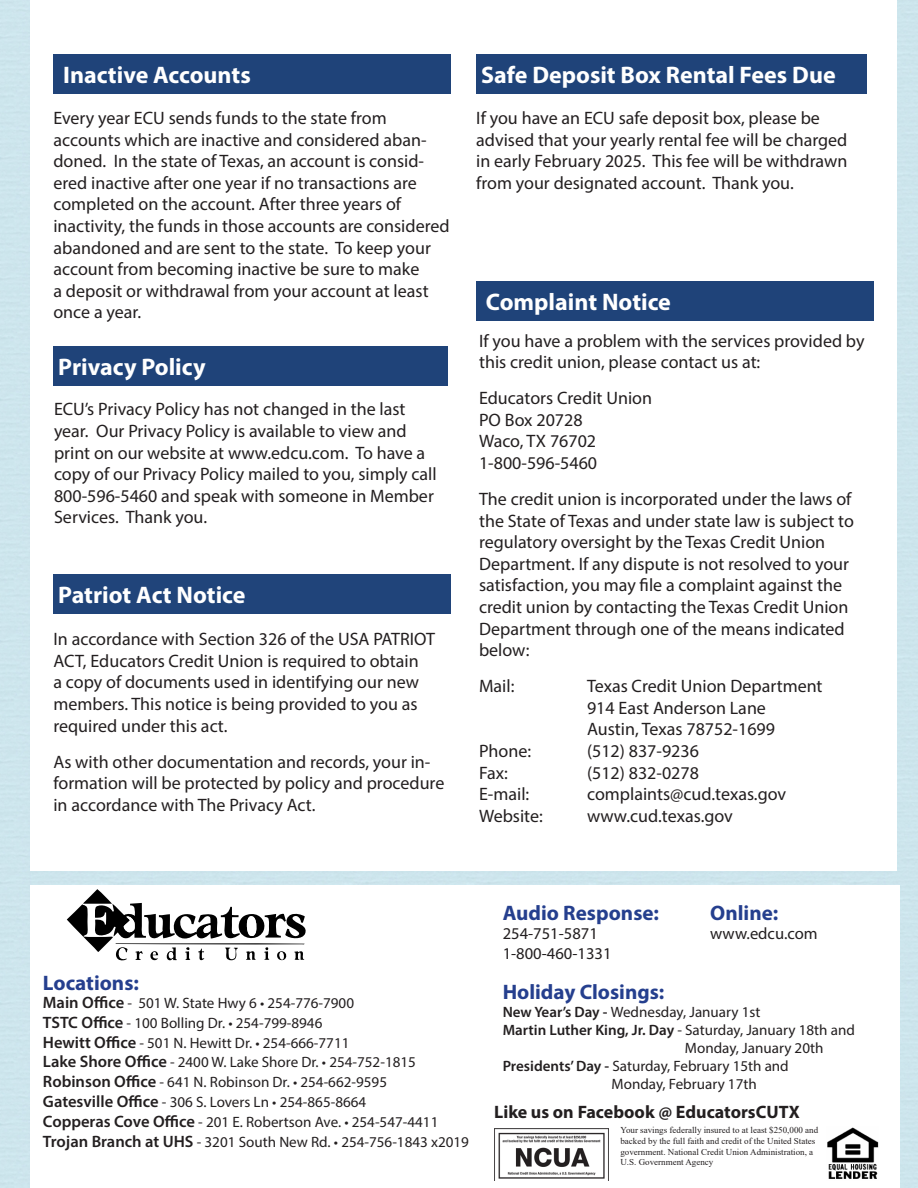
<style>
.page{position:relative;width:918px;height:1188px;background:#fff}
.page>*{position:absolute;margin:0;border:0;box-sizing:border-box;transform-origin:0 0}
.t1{font:700 24px "Myriad Pro";color:#fff}
.t2{font:700 21px "Myriad Pro";color:#253f8e}
.t3{font:18px/21.6px "Myriad Pro";color:#231f20}
.t4{font:700 18px "Myriad Pro";color:#231f20}
.t5{font:16.5px "Myriad Pro";color:#231f20}
.t6{font:15px/18px "Myriad Pro";color:#231f20}
.t7{font:9px/10.8px "Times New Roman";color:#231f20}
.s1{font-weight:600;font-size:16.5px}
.s2{font-weight:600}
</style>
<div class="page">
<svg style="left:66px;top:889px;width:240px;height:72px"></svg>
<img style="left:494px;top:1128px;width:115px;height:53px">
<img style="left:827px;top:1127px;width:51px;height:52px">
<div style="left:476px;top:54px;width:391px;height:39px;background:#1f4379"></div>
<div style="left:476px;top:281px;width:398px;height:39px;background:#1f4379"></div>
<div style="left:53px;top:347px;width:395px;height:39px;background:#1f4379"></div>
<div style="left:53px;top:574px;width:398px;height:40px;background:#20447a"></div>
<div style="left:53px;top:54px;width:398px;height:39px;background:#1f4379"></div>
<p class="t1" style="left:63px;top:59px;width:189px">Inactive Accounts</p>
<p class="t3" style="left:53px;top:107px;width:335px">Every year ECU sends funds to the state from</p>
<p class="t3" style="left:53px;top:129px;width:398px">accounts which are inactive and considered aban&shy;doned. In the state of Texas, an account is consid&shy;ered inactive after one year if no transactions are completed on the account. After three years of inactivity, the funds in those accounts are considered abandoned and are sent to the state. To keep your</p>
<p class="t3" style="left:53px;top:258px;width:377px">account from becoming inactive be sure to make a deposit or withdrawal from your account at least once a year.</p>
<p class="t1" style="left:58px;top:352px;width:149px">Privacy Policy</p>
<p class="t3" style="left:54px;top:398px;width:384px">ECU’s Privacy Policy has not changed in the last year. Our Privacy Policy is available to view and print on our website at www.edcu.com. To have a copy of our Privacy Policy mailed to you, simply call 800-596-5460 and speak with someone in Member Services. Thank you.</p>
<p class="t1" style="left:58px;top:579px;width:189px">Patriot Act Notice</p>
<p class="t3" style="left:53px;top:628px;width:383px">In accordance with Section 326 of the USA PATRIOT ACT, Educators Credit Union is required to obtain<br>a copy of documents used in identifying our new members. This notice is being provided to you as required under this act.</p>
<p class="t3" style="left:53px;top:750px;width:392px">As with other documentation and records, your in&shy;formation will be protected by policy and procedure in accordance with The Privacy Act.</p>
<p class="t1" style="left:481px;top:59px;width:356px">Safe Deposit Box Rental Fees Due</p>
<p class="t3" style="left:476px;top:107px;width:345px">If you have an ECU safe deposit box, please be</p>
<p class="t3" style="left:476px;top:129px;width:373px;text-align:justify">advised that your yearly rental fee will be charged in early February 2025. This fee will be withdrawn from your designated account. Thank you.</p>
<p class="t1" style="left:486px;top:286px;width:187px">Complaint Notice</p>
<p class="t3" style="left:479px;top:330px;width:387px">If you have a problem with the services provided by this credit union, please contact us at:</p>
<p class="t3" style="left:479px;top:387px;width:175px">Educators Credit Union</p>
<p class="t3" style="left:479px;top:409px;width:105px">PO Box 20728</p>
<p class="t3" style="left:479px;top:430px;width:119px">Waco, TX 76702</p>
<p class="t3" style="left:479px;top:452px;width:120px">1-800-596-5460</p>
<p class="t3" style="left:479px;top:488px;width:376px">The credit union is incorporated under the laws of the State of Texas and under state law is subject to regulatory oversight by the Texas Credit Union</p>
<p class="t3" style="left:479px;top:553px;width:372px">Department. If any dispute is not resolved to your satisfaction, you may file a complaint against the credit union by contacting the Texas Credit Union Department through one of the means indicated below:</p>
<p class="t3" style="left:479px;top:675px;width:37px">Mail:</p>
<p class="t3" style="left:587px;top:675px;width:237px">Texas Credit Union Department</p>
<p class="t3" style="left:587px;top:697px;width:180px">914 East Anderson Lane</p>
<p class="t3" style="left:587px;top:718px;width:190px">Austin, Texas 78752-1699</p>
<p class="t3" style="left:479px;top:740px;width:54px">Phone:</p>
<p class="t3" style="left:587px;top:740px;width:113px">(512) 837-9236</p>
<p class="t3" style="left:479px;top:762px;width:30px">Fax:</p>
<p class="t3" style="left:587px;top:762px;width:113px">(512) 832-0278</p>
<p class="t3" style="left:479px;top:783px;width:52px">E-mail:</p>
<p class="t3" style="left:587px;top:783px;width:201px">complaints@cud.texas.gov</p>
<p class="t3" style="left:479px;top:805px;width:65px">Website:</p>
<p class="t3" style="left:587px;top:805px;width:147px">www.cud.texas.gov</p>
<p class="t2" style="left:43px;top:969px;width:98px">Locations:</p>
<p class="t6" style="left:43px;top:994px;width:313px"><span class="s1">Main Office</span> - 501 W. State Hwy 6 • 254-776-7900</p>
<p class="t6" style="left:43px;top:1014px;width:281px"><span class="s1">TSTC Office</span> - 100 Bolling Dr. • 254-799-8946</p>
<p class="t6" style="left:43px;top:1033px;width:308px"><span class="s1">Hewitt Office</span> - 501 N. Hewitt Dr. • 254-666-7711</p>
<p class="t6" style="left:43px;top:1053px;width:375px"><span class="s1">Lake Shore Office</span> - 2400 W. Lake Shore Dr. • 254-752-1815</p>
<p class="t6" style="left:43px;top:1073px;width:346px"><span class="s1">Robinson Office</span> - 641 N. Robinson Dr. • 254-662-9595</p>
<p class="t6" style="left:43px;top:1093px;width:325px"><span class="s1">Gatesville Office</span> - 306 S. Lovers Ln • 254-865-8664</p>
<p class="t6" style="left:43px;top:1113px;width:397px"><span class="s1">Copperas Cove Office</span> - 201 E. Robertson Ave. • 254-547-4411</p>
<p class="t6" style="left:43px;top:1132px;width:428px"><span class="s1">Trojan Branch at UHS</span> - 3201 South New Rd. • 254-756-1843 x2019</p>
<p class="t2" style="left:503px;top:899px;width:158px">Audio Response:</p>
<p class="t2" style="left:710px;top:899px;width:70px">Online:</p>
<p class="t5" style="left:503px;top:924px;width:97px">254-751-5871</p>
<p class="t5" style="left:710px;top:924px;width:109px">www.edcu.com</p>
<p class="t5" style="left:503px;top:943px;width:110px">1-800-460-1331</p>
<p class="t2" style="left:503px;top:978px;width:163px">Holiday Closings:</p>
<p class="t6" style="left:503px;top:1003px;width:259px"><span class="s2">New Year’s Day -</span> Wednesday, January 1st</p>
<p class="t6" style="left:685px;top:1021px;width:171px;text-indent:-182px"><span class="s2">Martin Luther King, Jr. Day</span> - Saturday, January 18th and<br>Monday, January 20th</p>
<p class="t6" style="left:612px;top:1057px;width:179px;text-indent:-109px"><span class="s2">Presidents’ Day -</span> Saturday, February 15th and<br>Monday, February 17th</p>
<p class="t4" style="left:494px;top:1100px;width:307px">Like us on Facebook @ EducatorsCUTX</p>
<p class="t7" style="left:620px;top:1124px;width:199px">Your savings federally insured to at least $250,000 and backed by the full faith and credit of the United States government. National Credit Union Administration, a U.S. Government Agency</p>
</div>
